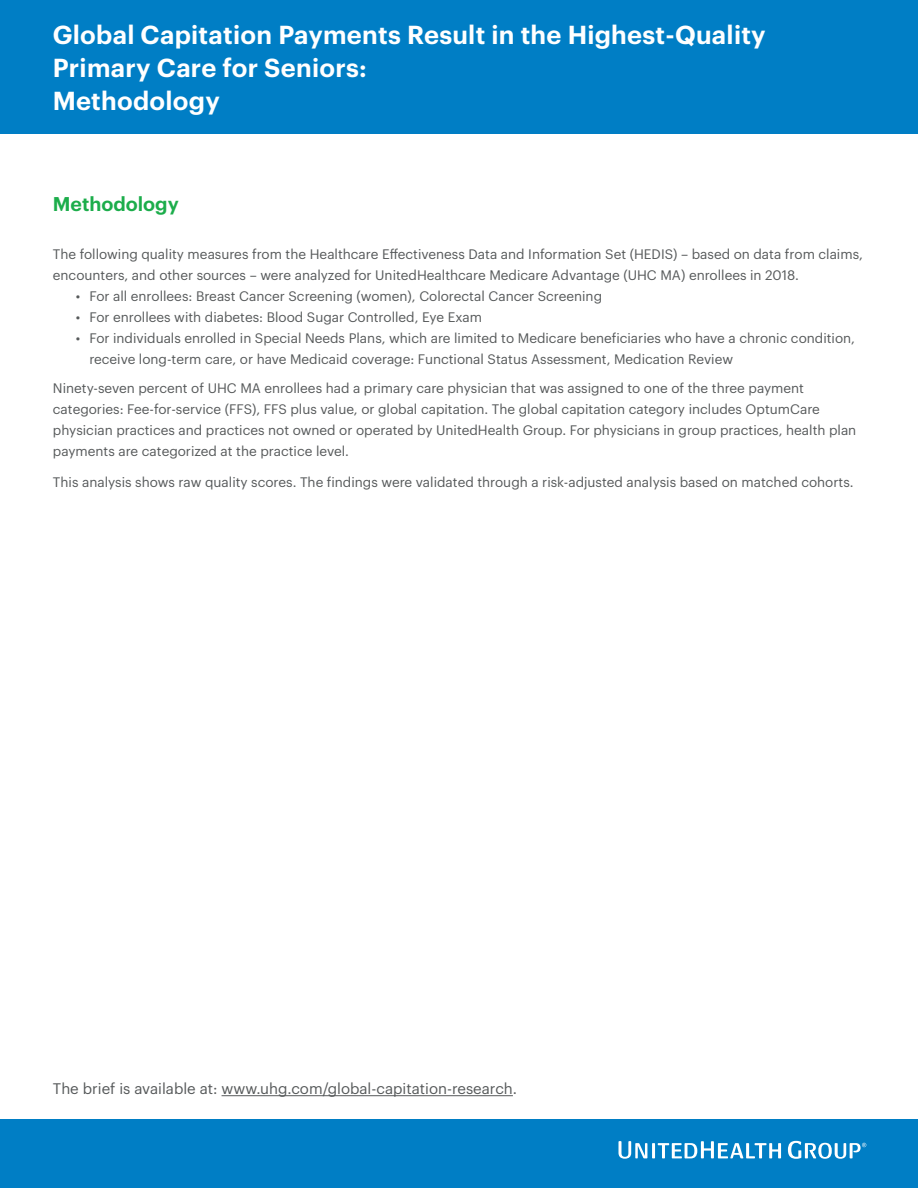
<style>
.page{position:relative;width:918px;height:1188px;background:#fff}
.page>*{position:absolute;margin:0;border:0;box-sizing:border-box;transform-origin:0 0}
.Title_-_White_Text_o{font:600 25.5px/33px "Graphik";letter-spacing:.01em;color:#fff}
.Subhead{font:600 19.5px "Graphik";color:#1cad4b}
.Body_Copy{font:15px "Graphik";color:#56595a}
.Body_12{font:13.5px/21px "Graphik";color:#56595a}
</style>
<div class="page">
<div style="left:0;top:0;width:918px;height:133px;background:#007ec5"></div>
<div style="left:0;top:1120px;width:918px;height:68px;background:#007ec5"></div>
<hr style="left:652px;top:1143px;width:3px;height:15px;background:#fff">
<svg style="left:619px;top:1141px;width:28px;height:18px"></svg>
<svg style="left:658px;top:1141px;width:123px;height:17px"></svg>
<svg style="left:788px;top:1141px;width:78px;height:18px"></svg>
<hr style="left:222px;top:1095px;width:291px;height:1px;background:#56595a">
<p class="Title_-_White_Text_o" style="left:53px;top:16px;width:715px">Global Capitation Payments Result in the Highest-Quality<br>Primary Care for Seniors:</p>
<p class="Title_-_White_Text_o" style="left:53px;top:82px;width:169px">Methodology</p>
<p class="Subhead" style="left:53px;top:189px;width:127px">Methodology</p>
<p class="Body_12" style="left:53px;top:243px;width:812px">The following quality measures from the Healthcare Effectiveness Data and Information Set (HEDIS) – based on data from claims, encounters, and other sources – were analyzed for UnitedHealthcare Medicare Advantage (UHC MA) enrollees in 2018.</p>
<p class="Body_12" style="left:76px;top:285px;width:528px">• For all enrollees: Breast Cancer Screening (women), Colorectal Cancer Screening</p>
<p class="Body_12" style="left:76px;top:306px;width:408px">• For enrollees with diabetes: Blood Sugar Controlled, Eye Exam</p>
<p class="Body_12" style="left:89px;top:327px;width:767px;text-indent:-14px">• For individuals enrolled in Special Needs Plans, which are limited to Medicare beneficiaries who have a chronic condition, receive long-term care, or have Medicaid coverage: Functional Status Assessment, Medication Review</p>
<p class="Body_12" style="left:53px;top:376px;width:805px">Ninety-seven percent of UHC MA enrollees had a primary care physician that was assigned to one of the three payment categories: Fee-for-service (FFS), FFS plus value, or global capitation. The global capitation category includes OptumCare physician practices and practices not owned or operated by UnitedHealth Group. For physicians in group practices, health plan payments are categorized at the practice level.</p>
<p class="Body_12" style="left:53px;top:471px;width:802px">This analysis shows raw quality scores. The findings were validated through a risk-adjusted analysis based on matched cohorts.</p>
<p class="Body_Copy" style="left:53px;top:1078px;width:466px">The brief is available at: www.uhg.com/global-capitation-research.</p>
</div>
